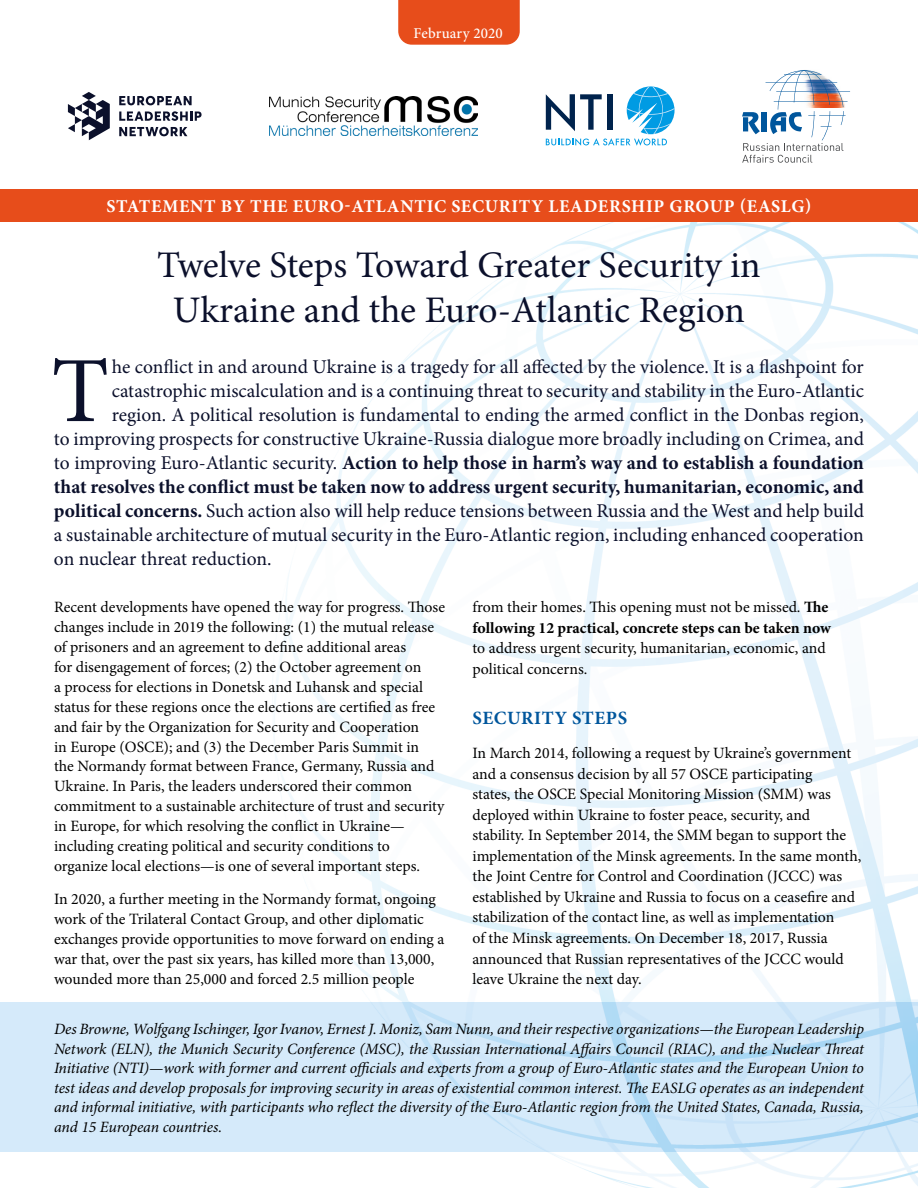
<style>
.page{position:relative;width:918px;height:1188px;background:#fff}
.page>*{position:absolute;margin:0;border:0;box-sizing:border-box;transform-origin:0 0}
.t1{font:93.3px "Minion Pro";color:#0b102b}
.t2{font:37.5px/45px "Minion Pro";letter-spacing:-.005em;color:#0b102b;text-align:center}
.t3{font:19.5px "Minion Pro";color:#0b102b}
.t4{font:700 19.5px "Minion Pro";color:#0b102b}
.t5{font:700 18.75px "Minion Pro";letter-spacing:.03em;color:#00569c}
.t6{font:700 18px "Minion Pro";letter-spacing:.04em;color:#fff}
.t7{font:15.75px/20px "Minion Pro";color:#000}
.t8{font:italic 15.75px/19.5px "Minion Pro";letter-spacing:-.01em;color:#000;text-align:justify}
.t9{font:700 15.75px/20.5px "Minion Pro";color:#000}
.t10{font:500 15px "Minion Pro";letter-spacing:.01em;color:#fff}
.s1{font-weight:400}
.s2{font-weight:700}
</style>
<div class="page">
<img style="left:272px;top:222px;width:646px;height:966px">
<div style="left:0;top:189px;width:918px;height:33px;background:#e74d1b"></div>
<svg style="left:119px;top:96px;width:73px;height:9px"></svg>
<svg style="left:119px;top:111px;width:83px;height:10px"></svg>
<svg style="left:119px;top:127px;width:68px;height:9px"></svg>
<svg style="left:68px;top:92px;width:42px;height:48px"></svg>
<img style="left:269px;top:97px;width:209px;height:39px">
<hr style="left:776px;top:91px;width:74px;height:1px;background:#00569c">
<hr style="left:774px;top:101px;width:74px;height:1px;background:#00569c">
<svg style="left:742px;top:70px;width:104px;height:93px"></svg>
<svg style="left:546px;top:86px;width:129px;height:60px"></svg>
<div style="left:398px;top:0;width:122px;height:45px;background:#e74d1b"></div>
<div style="left:0;top:1003px;width:918px;height:149px;background:#d5eafa"></div>
<p class="t10" style="left:414px;top:24px;width:91px">February 2020</p>
<p class="t6" style="left:106px;top:195px;width:707px">STATEMENT BY THE EURO-ATLANTIC SECURITY LEADERSHIP GROUP (EASLG)</p>
<h2 class="t2" style="left:157px;top:243px;width:605px">Twelve Steps Toward Greater Security in<br>Ukraine and the Euro-Atlantic Region</h2>
<h1 class="t1" style="left:51px;top:329px;width:59px">T</h1>
<p class="t3" style="left:112px;top:354px;width:754px">he conflict in and around Ukraine is a tragedy for all affected by the violence. It is a flashpoint for</p>
<p class="t3" style="left:112px;top:378px;width:754px">catastrophic miscalculation and is a continuing threat to security and stability in the Euro-Atlantic</p>
<p class="t3" style="left:112px;top:402px;width:754px">region. A political resolution is fundamental to ending the armed conflict in the Donbas region,</p>
<p class="t3" style="left:54px;top:426px;width:812px">to improving prospects for constructive Ukraine-Russia dialogue more broadly including on Crimea, and</p>
<p class="t4" style="left:54px;top:451px;width:812px"><span class="s1">to improving Euro-Atlantic security.</span> Action to help those in harm’s way and to establish a foundation</p>
<p class="t4" style="left:54px;top:475px;width:811px">that resolves the conflict must be taken now to address urgent security, humanitarian, economic, and</p>
<p class="t3" style="left:54px;top:498px;width:812px"><span class="s2">political concerns.</span> Such action also will help reduce tensions between Russia and the West and help build</p>
<p class="t3" style="left:54px;top:522px;width:811px">a sustainable architecture of mutual security in the Euro-Atlantic region, including enhanced cooperation</p>
<p class="t3" style="left:54px;top:546px;width:219px">on nuclear threat reduction.</p>
<p class="t7" style="left:54px;top:597px;width:393px">Recent developments have opened the way for progress. Those changes include in 2019 the following: (1) the mutual release of prisoners and an agreement to define additional areas<br>for disengagement of forces; (2) the October agreement on<br>a process for elections in Donetsk and Luhansk and special status for these regions once the elections are certified as free and fair by the Organization for Security and Cooperation<br>in Europe (OSCE); and (3) the December Paris Summit in<br>the Normandy format between France, Germany, Russia and Ukraine. In Paris, the leaders underscored their common commitment to a sustainable architecture of trust and security in Europe, for which resolving the conflict in Ukraine— including creating political and security conditions to organize local elections—is one of several important steps.</p>
<p class="t7" style="left:54px;top:889px;width:392px">In 2020, a further meeting in the Normandy format, ongoing work of the Trilateral Contact Group, and other diplomatic exchanges provide opportunities to move forward on ending a war that, over the past six years, has killed more than 13,000, wounded more than 25,000 and forced 2.5 million people</p>
<p class="t9" style="left:472px;top:598px;width:360px"><span class="s1">from their homes. This opening must not be missed.</span> The following 12 practical, concrete steps can be taken now</p>
<p class="t7" style="left:472px;top:638px;width:355px;line-height:20.5px">to address urgent security, humanitarian, economic, and political concerns.</p>
<p class="t5" style="left:473px;top:707px;width:156px">SECURITY STEPS</p>
<p class="t7" style="left:472px;top:743px;width:390px;line-height:20.5px">In March 2014, following a request by Ukraine’s government and a consensus decision by all 57 OSCE participating<br>states, the OSCE Special Monitoring Mission (SMM) was deployed within Ukraine to foster peace, security, and stability. In September 2014, the SMM began to support the implementation of the Minsk agreements. In the same month, the Joint Centre for Control and Coordination (JCCC) was established by Ukraine and Russia to focus on a ceasefire and stabilization of the contact line, as well as implementation<br>of the Minsk agreements. On December 18, 2017, Russia announced that Russian representatives of the JCCC would leave Ukraine the next day.</p>
<p class="t8" style="left:54px;top:1020px;width:812px">Des Browne, Wolfgang Ischinger, Igor Ivanov, Ernest J. Moniz, Sam Nunn, and their respective organizations—the European Leadership Network (ELN), the Munich Security Conference (MSC), the Russian International Affairs Council (RIAC), and the Nuclear Threat Initiative (NTI)—work with former and current officials and experts from a group of Euro-Atlantic states and the European Union to test ideas and develop proposals for improving security in areas of existential common interest. The EASLG operates as an independent and informal initiative, with participants who reflect the diversity of the Euro-Atlantic region from the United States, Canada, Russia, and 15 European countries.</p>
</div>
